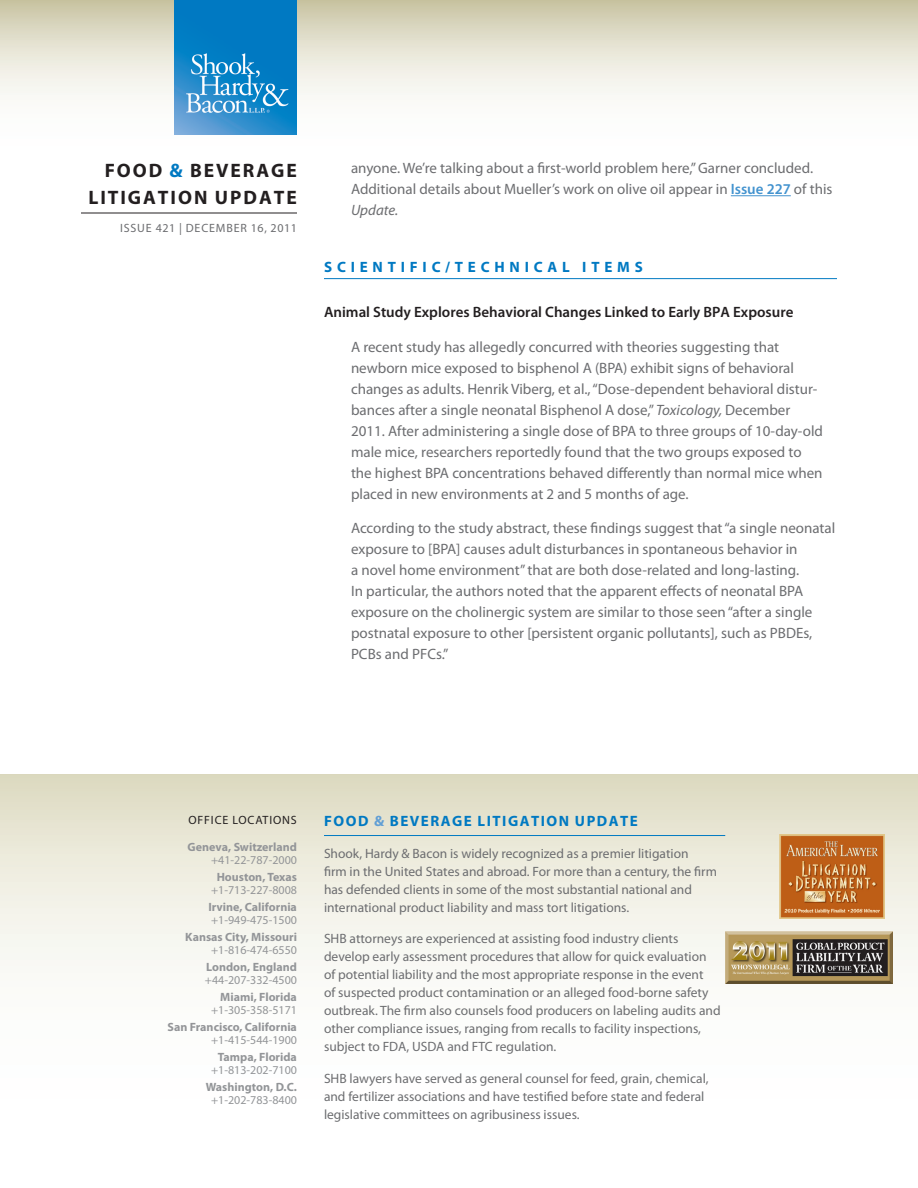
<style>
.page{position:relative;width:918px;height:1188px;background:#fff}
.page>*{position:absolute;margin:0;border:0;box-sizing:border-box;transform-origin:0 0}
.t1{font:700 19.5px/27px "Myriad Pro";letter-spacing:.1em;color:#231f20;text-align:right}
.Body{font:15px/21px "Myriad Pro";color:#6c6d70}
.Subhead{font:600 15px "Myriad Pro";color:#231f20}
.Head{font:700 15px "Myriad Pro";letter-spacing:.1em;color:#0079c2}
.Head-2{font:700 15px "Myriad Pro";letter-spacing:.32em;color:#0079c2}
.Body-2{font:13.5px/18px "Myriad Pro";color:#6c6d70}
.Body-3{font:700 12px/13.5px "Myriad Pro";color:#939598;text-align:right}
.Body-4{font:12px/13.5px "Myriad Pro";color:#939598;text-align:center}
.t2{font:12px "Myriad Pro";letter-spacing:.07em;color:#6c6d70}
.Body-5{font:12px "Myriad Pro";letter-spacing:.07em;color:#231f20}
.s1{color:#0079c2}
.s2{font-weight:600;color:#4393cf}
.s3{font-style:italic}
.s4{font-weight:400}
.s5{font-weight:700}
.s6{color:#629fd5}
</style>
<div class="page">
<svg style="left:0;top:0;width:918px;height:135px"></svg>
<hr style="left:81px;top:213px;width:216px;height:1px;background:#231f20">
<img style="left:175px;top:0;width:122px;height:135px">
<hr style="left:731px;top:195px;width:60px;height:1px;background:#4393cf">
<hr style="left:324px;top:278px;width:513px;height:1px;background:#0079c2">
<svg style="left:1px;top:774px;width:917px;height:210px"></svg>
<hr style="left:324px;top:835px;width:401px;height:1px;background:#0079c2">
<img style="left:780px;top:834px;width:105px;height:85px">
<img style="left:725px;top:931px;width:167px;height:52px">
<h1 class="t1" style="left:88px;top:156px;width:210px">FOOD <span class="s1">&amp;</span> BEVERAGE<br>LITIGATION UPDATE</h1>
<p class="t2" style="left:120px;top:221px;width:178px">ISSUE 421 | DECEMBER 16, 2011</p>
<p class="Body" style="left:351px;top:157px;width:483px">anyone. We’re talking about a first-world problem here,” Garner concluded.<br>Additional details about Mueller’s work on olive oil appear in <span class="s2">Issue 227</span> of this<br><span class="s3">Update.</span></p>
<p class="Head-2" style="left:324px;top:257px;width:320px">SCIENTIFIC/TECHNICAL ITEMS</p>
<p class="Subhead" style="left:324px;top:303px;width:471px">Animal Study Explores Behavioral Changes Linked to Early BPA Exposure</p>
<p class="Body" style="left:351px;top:336px;width:474px">A recent study has allegedly concurred with theories suggesting that newborn mice exposed to bisphenol A (BPA) exhibit signs of behavioral changes as adults. Henrik Viberg, et al., “Dose-dependent behavioral distur&shy;bances after a single neonatal Bisphenol A dose,” <span class="s3">Toxicology,</span> December 2011. After administering a single dose of BPA to three groups of 10-day-old male mice, researchers reportedly found that the two groups exposed to the highest BPA concentrations behaved differently than normal mice when placed in new environments at 2 and 5 months of age.</p>
<p class="Body" style="left:351px;top:517px;width:486px">According to the study abstract, these findings suggest that “a single neonatal exposure to [BPA] causes adult disturbances in spontaneous behavior in<br>a novel home environment” that are both dose-related and long-lasting.<br>In particular, the authors noted that the apparent effects of neonatal BPA exposure on the cholinergic system are similar to those seen “after a single postnatal exposure to other [persistent organic pollutants], such as PBDEs, PCBs and PFCs.”</p>
<p class="Body-5" style="left:188px;top:812px;width:110px">OFFICE LOCATIONS</p>
<p class="Body-3" style="left:188px;top:840px;width:111px">Geneva, Switzerland <span class="s4">+41-22-787-2000</span></p>
<p class="Body-4" style="left:211px;top:870px;width:87px"><span class="s5">Houston, Texas </span>+1-713-227-8008</p>
<p class="Body-3" style="left:208px;top:900px;width:90px;text-align:left">Irvine, California <span class="s4">+1-949-475-1500</span></p>
<p class="Body-3" style="left:185px;top:930px;width:113px">Kansas City, Missouri <span class="s4">+1-816-474-6550</span></p>
<p class="Body-4" style="left:205px;top:960px;width:94px;text-align:left"><span class="s5">London, England </span>+44-207-332-4500</p>
<p class="Body-4" style="left:211px;top:990px;width:87px;text-align:right"><span class="s5">Miami, Florida </span>+1-305-358-5171</p>
<p class="Body-3" style="left:167px;top:1020px;width:131px">San Francisco, California <span class="s4">+1-415-544-1900</span></p>
<p class="Body-4" style="left:211px;top:1050px;width:87px"><span class="s5">Tampa, Florida </span>+1-813-202-7100</p>
<p class="Body-3" style="left:206px;top:1080px;width:93px;text-align:center">Washington, D.C. <span class="s4">+1-202-783-8400</span></p>
<p class="Head" style="left:324px;top:811px;width:315px">FOOD <span class="s6">&amp;</span> BEVERAGE LITIGATION UPDATE</p>
<p class="Body-2" style="left:324px;top:844px;width:394px">Shook, Hardy &amp; Bacon is widely recognized as a premier litigation<br>firm in the United States and abroad. For more than a century, the firm has defended clients in some of the most substantial national and international product liability and mass tort litigations.</p>
<p class="Body-2" style="left:324px;top:929px;width:398px">SHB attorneys are experienced at assisting food industry clients develop early assessment procedures that allow for quick evaluation of potential liability and the most appropriate response in the event<br>of suspected product contamination or an alleged food-borne safety outbreak. The firm also counsels food producers on labeling audits and other compliance issues, ranging from recalls to facility inspections, subject to FDA, USDA and FTC regulation.</p>
<p class="Body-2" style="left:324px;top:1069px;width:386px">SHB lawyers have served as general counsel for feed, grain, chemical, and fertilizer associations and have testified before state and federal legislative committees on agribusiness issues.</p>
</div>
